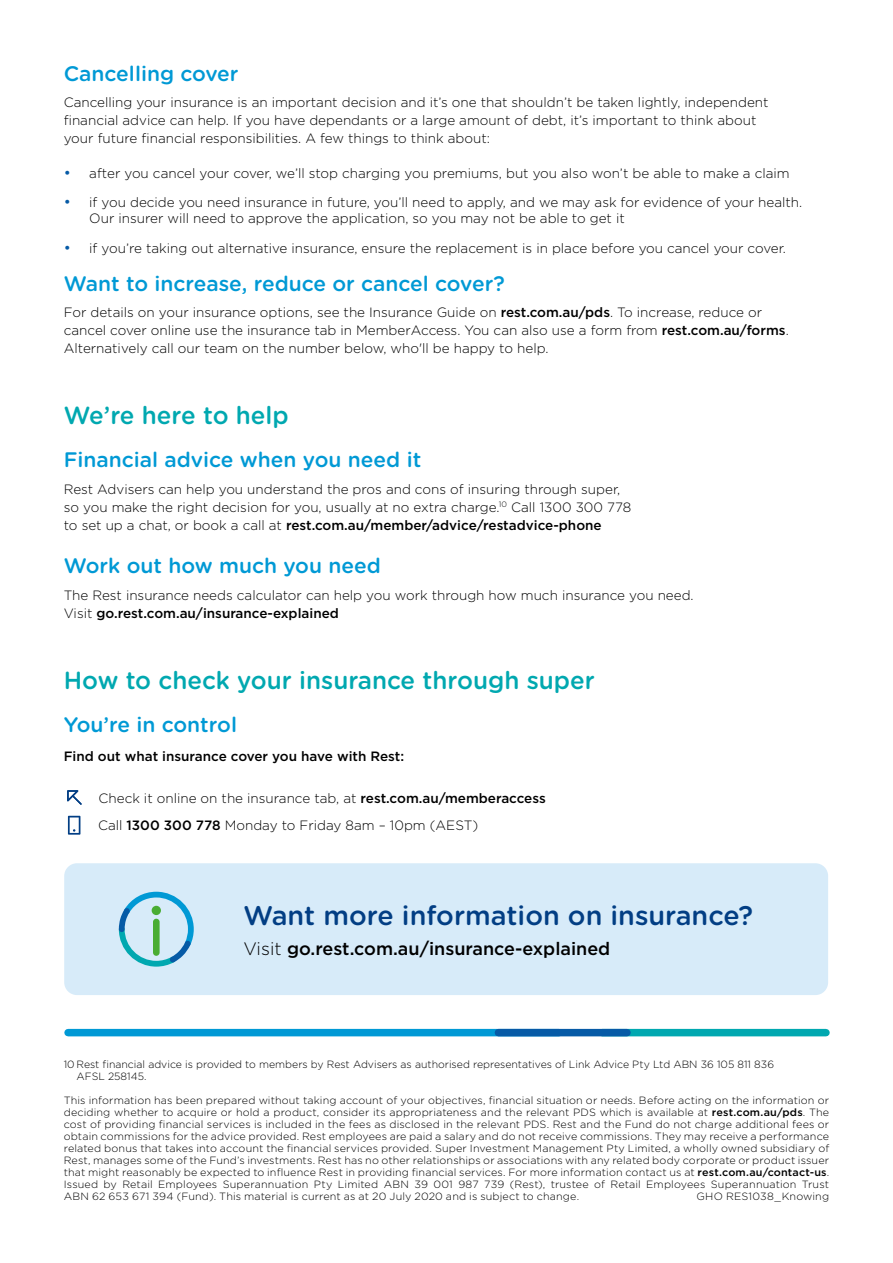
<style>
.page{position:relative;width:893px;height:1263px;background:#fff}
.page>*{position:absolute;margin:0;border:0;box-sizing:border-box;transform-origin:0 0}
.t1{font:500 27px "Gotham Rounded";color:#023e84}
.t2{font:500 24.75px "Gotham Rounded";color:#00a8b0}
.t3{font:500 21px "Gotham Rounded";color:#0099d5}
.t4{font:500 18px "Gotham";color:#000}
.t5{font:300 13.5px/18px "Gotham";color:#000}
.t6{font:500 13.5px "Gotham";color:#000}
.t7{font:300 10.5px/12px "Gotham";color:#000}
.s1{font-weight:400;font-size:15px;color:#065aa6}
.s2{font-weight:500}
.s3{font-weight:300}
</style>
<div class="page">
<div style="left:68px;top:1029px;width:491px;height:7px;background:#0099d5"></div>
<div style="left:602px;top:1029px;width:224px;height:7px;background:#00a8b0"></div>
<div style="left:498px;top:1029px;width:129px;height:7px;background:#065aa6"></div>
<div style="left:64px;top:863px;width:764px;height:132px;background:#d7ebf9;border-radius:13px"></div>
<svg style="left:119px;top:892px;width:75px;height:75px"></svg>
<div style="left:153px;top:919px;width:7px;height:37px;background:#49ad33;border-radius:3px"></div>
<div style="left:152px;top:906px;width:9px;height:9px;background:#49ad33;border-radius:50%"></div>
<svg style="left:67px;top:790px;width:15px;height:15px"></svg>
<svg style="left:68px;top:816px;width:12px;height:19px"></svg>
<h3 class="t3" style="left:64px;top:58px;width:176px">Cancelling cover</h3>
<p class="t5" style="left:64px;top:93px;width:706px">Cancelling your insurance is an important decision and it’s one that shouldn’t be taken lightly, independent financial advice can help. If you have dependants or a large amount of debt, it’s important to think about your future financial responsibilities. A few things to think about:</p>
<p class="t5" style="left:64px;top:163px;width:727px"><span class="s1">•</span> after you cancel your cover, we’ll stop charging you premiums, but you also won’t be able to make a claim</p>
<p class="t5" style="left:89px;top:193px;width:714px;line-height:16.5px;text-indent:-26px"><span class="s1">•</span> if you decide you need insurance in future, you’ll need to apply, and we may ask for evidence of your health.<br>Our insurer will need to approve the application, so you may not be able to get it</p>
<p class="t5" style="left:64px;top:238px;width:724px"><span class="s1">•</span> if you’re taking out alternative insurance, ensure the replacement is in place before you cancel your cover.</p>
<h3 class="t3" style="left:64px;top:268px;width:443px">Want to increase, reduce or cancel cover?</h3>
<p class="t5" style="left:64px;top:303px;width:726px">For details on your insurance options, see the Insurance Guide on <span class="s2">rest.com.au/pds</span>. To increase, reduce or cancel cover online use the insurance tab in MemberAccess. You can also use a form from <span class="s2">rest.com.au/forms</span>.<br>Alternatively call our team on the number below, who'll be happy to help.</p>
<h2 class="t2" style="left:64px;top:398px;width:227px">We’re here to help</h2>
<h3 class="t3" style="left:64px;top:445px;width:359px">Financial advice when you need it</h3>
<p class="t5" style="left:64px;top:480px;width:569px">Rest Advisers can help you understand the pros and cons of insuring through super, so you make the right decision for you, usually at no extra charge.<sup>10</sup> Call 1300 300 778 to set up a chat, or book a call at <span class="s2">rest.com.au/member/advice/restadvice-phone</span></p>
<h3 class="t3" style="left:64px;top:551px;width:319px">Work out how much you need</h3>
<p class="t5" style="left:64px;top:585px;width:631px">The Rest insurance needs calculator can help you work through how much insurance you need.<br>Visit <span class="s2">go.rest.com.au/insurance-explained</span></p>
<h2 class="t2" style="left:64px;top:662px;width:532px">How to check your insurance through super</h2>
<h3 class="t3" style="left:64px;top:709px;width:175px">You’re in control</h3>
<p class="t6" style="left:64px;top:748px;width:342px">Find out what insurance cover you have with Rest:</p>
<p class="t5" style="left:98px;top:784px;width:449px;line-height:27px">Check it online on the insurance tab, at <span class="s2">rest.com.au/memberaccess<br></span>Call <span class="s2">1300 300 778</span> Monday to Friday 8am – 10pm (AEST)</p>
<h1 class="t1" style="left:243px;top:896px;width:511px">Want more information on insurance?</h1>
<h3 class="t4" style="left:243px;top:937px;width:368px"><span class="s3">Visit</span> go.rest.com.au/insurance-explained</h3>
<p class="t7" style="left:77px;top:1058px;width:699px;text-indent:-13px">10 Rest financial advice is provided to members by Rest Advisers as authorised representatives of Link Advice Pty Ltd ABN 36 105 811 836<br>AFSL 258145.</p>
<p class="t7" style="left:64px;top:1094px;width:767px;text-align:justify">This information has been prepared without taking account of your objectives, financial situation or needs. Before acting on the information or deciding whether to acquire or hold a product, consider its appropriateness and the relevant PDS which is available at <span class="s2">rest.com.au/pds</span>. The cost of providing financial services is included in the fees as disclosed in the relevant PDS. Rest and the Fund do not charge additional fees or obtain commissions for the advice provided. Rest employees are paid a salary and do not receive commissions. They may receive a performance related bonus that takes into account the financial services provided. Super Investment Management Pty Limited, a wholly owned subsidiary of Rest, manages some of the Fund’s investments. Rest has no other relationships or associations with any related body corporate or product issuer that might reasonably be expected to influence Rest in providing financial services. For more information contact us at <span class="s2">rest.com.au/contact-us</span>.<br>Issued by Retail Employees Superannuation Pty Limited ABN 39 001 987 739 (Rest), trustee of Retail Employees Superannuation Trust ABN 62 653 671 394 (Fund). This material is current as at 20 July 2020 and is subject to change.</p>
<p class="t7" style="left:696px;top:1190px;width:134px">GHO RES1038_Knowing</p>
</div>
